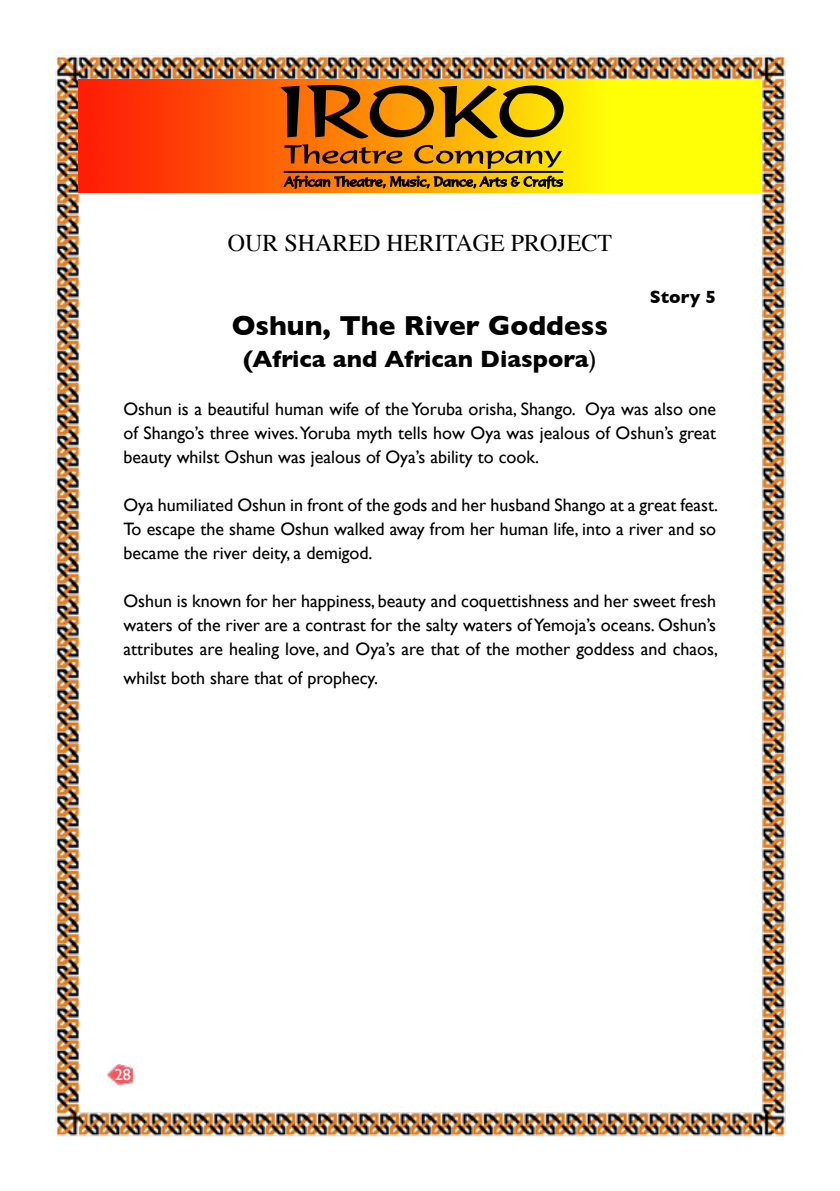
<style>
.page{position:relative;width:840px;height:1191px;background:#fff}
.page>*{position:absolute;margin:0;border:0;box-sizing:border-box;transform-origin:0 0}
.t1{font:700 28px "Gill Sans";color:#000}
.t2{font:700 24px "Gill Sans";color:#000}
.t3{font:24px "Times";color:#000}
.t4{font:18px/24px "Gill Sans";color:#000;text-align:justify}
.t5{font:700 18px "Gill Sans";color:#000}
.t6{font:16px "Gill Sans";color:#fff}
.s1{font-weight:400}
</style>
<div class="page">
<img style="left:55px;top:55px;width:731px;height:1082px">
<svg style="left:79px;top:79px;width:682px;height:114px"></svg>
<svg style="left:307px;top:85px;width:256px;height:53px"></svg>
<svg style="left:284px;top:144px;width:278px;height:49px"></svg>
<hr style="left:283px;top:171px;width:280px;height:2px;background:#000">
<img style="left:107px;top:1064px;width:26px;height:20px">
<h2 class="t3" style="left:228px;top:220px;width:386px">OUR SHARED HERITAGE PROJECT</h2>
<p class="t5" style="left:649px;top:286px;width:68px">Story 5</p>
<h1 class="t1" style="left:231px;top:309px;width:377px">Oshun, The River Goddess</h1>
<h2 class="t2" style="left:243px;top:344px;width:354px">(Africa and African Diaspora<span class="s1">)</span></h2>
<p class="t4" style="left:123px;top:396px;width:594px">Oshun is a beautiful human wife of the Yoruba orisha, Shango. Oya was also one of Shango’s three wives. Yoruba myth tells how Oya was jealous of Oshun’s great beauty whilst Oshun was jealous of Oya’s ability to cook.</p>
<p class="t4" style="left:123px;top:492px;width:595px">Oya humiliated Oshun in front of the gods and her husband Shango at a great feast.<br>To escape the shame Oshun walked away from her human life, into a river and so became the river deity, a demigod.</p>
<p class="t4" style="left:123px;top:588px;width:595px">Oshun is known for her happiness, beauty and coquettishness and her sweet fresh waters of the river are a contrast for the salty waters of Yemoja’s oceans. Oshun’s attributes are healing love, and Oya’s are that of the mother goddess and chaos,</p>
<p class="t4" style="left:123px;top:665px;width:256px">whilst both share that of prophecy.</p>
<p class="t6" style="left:115px;top:1065px;width:17px">28</p>
</div>
